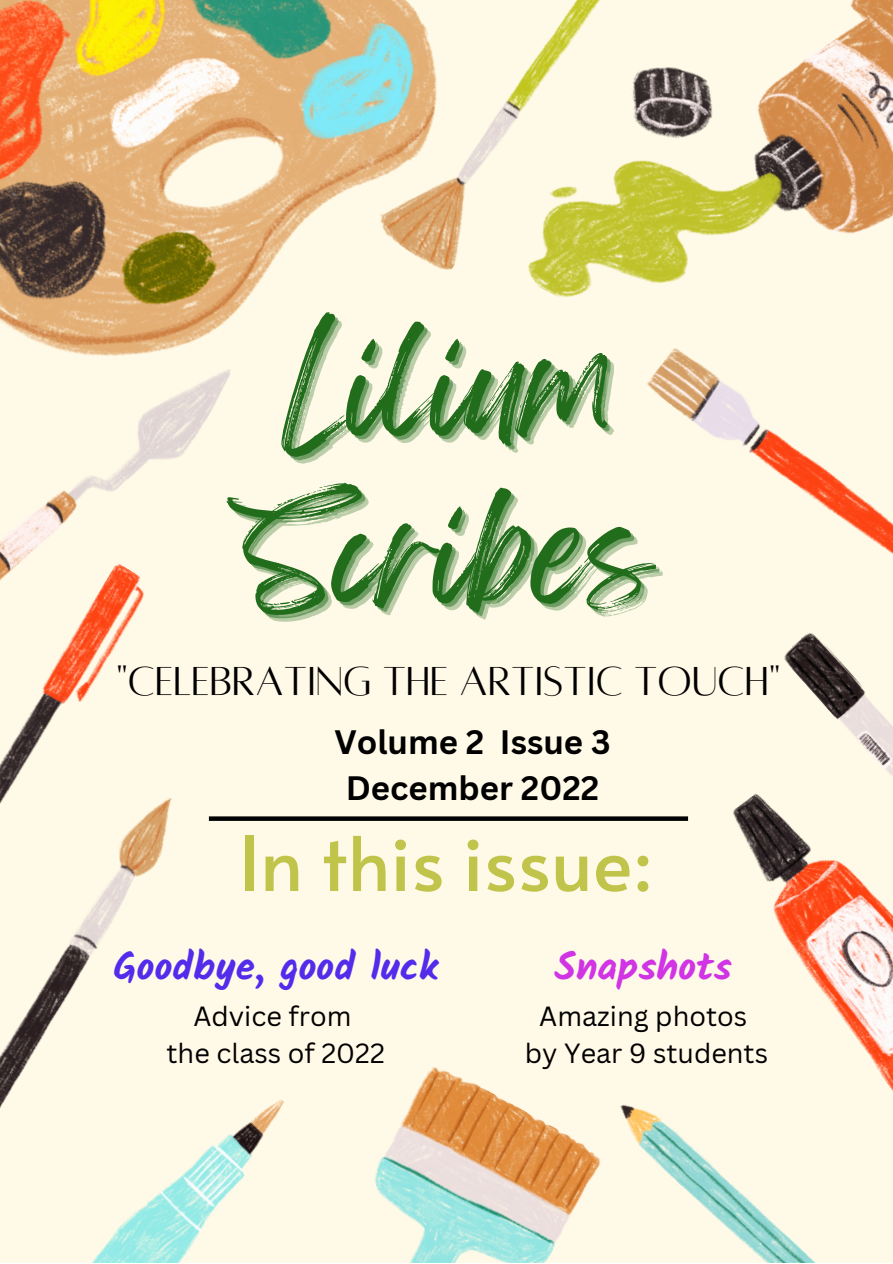
<style>
.page{position:relative;width:893px;height:1264px;background:#fff}
.page>*{position:absolute;margin:0;border:0;box-sizing:border-box;transform-origin:0 0}
.t1{font:119.85px/167.6px "Feeling Passionate";color:#216d1c;text-align:center}
.t2{font:75px "Alata";color:#c1c44b}
.t3{font:44.7px "Alta regular";color:#000}
.t4{font:700 39px "Kalam";color:#522ceb}
.t5{font:700 39px "Kalam";color:#d034e4}
.t6{font:700 33px/46px "Canva Sans";color:#000;text-align:center}
.t7{font:27px/37px "Canva Sans";color:#000;text-align:center}
</style>
<div class="page">
<div style="left:0;top:0;width:892px;height:1262px;background:#fff9e7"></div>
<img style="left:488px;top:99px;width:20px;height:57px">
<img style="left:508px;top:0;width:384px;height:297px">
<img style="left:0;top:0;width:488px;height:325px">
<img style="left:647px;top:348px;width:245px;height:205px">
<img style="left:0;top:325px;width:231px;height:237px">
<img style="left:733px;top:794px;width:159px;height:296px">
<img style="left:92px;top:1100px;width:192px;height:162px">
<img style="left:375px;top:1067px;width:225px;height:195px">
<img style="left:620px;top:1105px;width:195px;height:157px">
<img style="left:0;top:798px;width:189px;height:403px">
<img style="left:0;top:562px;width:153px;height:399px">
<svg style="left:209px;top:816px;width:479px;height:4px;background:#191817"></svg>
<img style="left:780px;top:633px;width:112px;height:272px">
<h1 class="t1" style="left:242px;top:306px;width:413px">Lilium<br>Scribes</h1>
<h3 class="t3" style="left:116px;top:659px;width:666px">"CELEBRATING THE ARTISTIC TOUCH"</h3>
<p class="t6" style="left:334px;top:718px;width:278px">Volume 2 Issue 3<br>December 2022</p>
<h2 class="t2" style="left:238px;top:808px;width:416px">In this issue:</h2>
<h3 class="t4" style="left:114px;top:943px;width:326px">Goodbye, good luck</h3>
<p class="t7" style="left:166px;top:996px;width:220px">Advice from<br>the class of 2022</p>
<h3 class="t5" style="left:554px;top:943px;width:179px">Snapshots</h3>
<p class="t7" style="left:525px;top:996px;width:245px">Amazing photos by Year 9 students</p>
</div>
